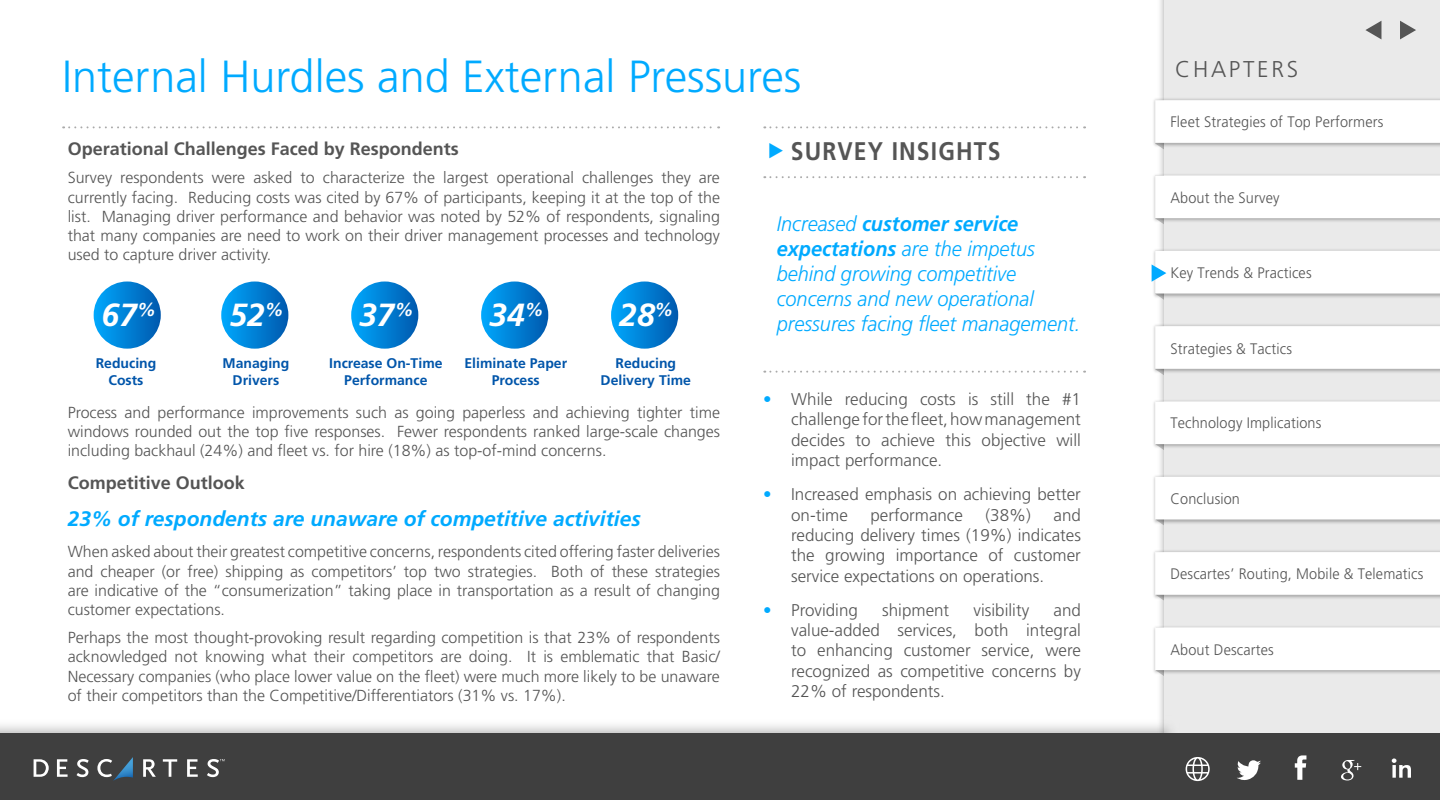
<style>
.page{position:relative;width:1440px;height:800px;background:#fff}
.page>*{position:absolute;margin:0;border:0;box-sizing:border-box;transform-origin:0 0}
.t1{font:300 45px "Frutiger LT Std";color:#0af}
.t2{font:italic 700 32px "Frutiger LT Std";color:#fff}
.t3{font:700 25.5px "Frutiger LT Std";letter-spacing:.05em;color:#555;scale:.9 1}
.t4{font:300 22.8px "Frutiger LT Std";letter-spacing:.12em;color:#555}
.t5{font:italic 300 21px/25.2px "Frutiger LT Std";color:#0af;scale:.95 1}
.t6{font:italic 700 21px "Frutiger LT Std";color:#0af}
.t7{font:italic 700 18.7px "Frutiger LT Std";color:#fff}
.t8{font:700 18px "Frutiger LT Std";color:#555}
.t9{font:300 17px/20.4px "Frutiger LT Std";color:#555;text-align:justify}
.t10{font:300 16px/19.2px "Frutiger LT Std";color:#555;text-align:justify}
.t11{font:300 15.2px "Frutiger LT Std";letter-spacing:.01em;color:#555;scale:.95 1}
.t12{font:700 14px/16.8px "Frutiger LT Std";color:#05a;text-align:center}
.s1{font-family:"Arial";font-weight:900;font-size:21.7px;color:#0af}
.s2{font-weight:700}
.s3{color:#0af}
</style>
<div class="page">
<svg style="left:1160px;top:0;width:5px;height:716px"></svg>
<div style="left:1165px;top:0;width:275px;height:800px;background:#eaeaea"></div>
<img style="left:1153px;top:97px;width:287px;height:48px">
<svg style="left:1155px;top:100px;width:285px;height:67px"></svg>
<img style="left:1153px;top:173px;width:287px;height:47px">
<svg style="left:1155px;top:175px;width:285px;height:66px"></svg>
<img style="left:1153px;top:323px;width:287px;height:48px">
<svg style="left:1155px;top:326px;width:285px;height:66px"></svg>
<img style="left:1153px;top:474px;width:287px;height:48px">
<svg style="left:1155px;top:477px;width:285px;height:66px"></svg>
<img style="left:1153px;top:399px;width:287px;height:47px">
<svg style="left:1155px;top:401px;width:285px;height:67px"></svg>
<img style="left:1153px;top:548px;width:287px;height:49px">
<svg style="left:1155px;top:552px;width:285px;height:66px"></svg>
<img style="left:1153px;top:625px;width:287px;height:47px">
<svg style="left:1155px;top:627px;width:285px;height:67px"></svg>
<svg style="left:1400px;top:21px;width:16px;height:18px"></svg>
<svg style="left:1365px;top:21px;width:16px;height:18px"></svg>
<svg style="left:0;top:716px;width:1172px;height:17px"></svg>
<div style="left:0;top:733px;width:1440px;height:67px;background:#3f3f3f"></div>
<svg style="left:1392px;top:758px;width:19px;height:20px"></svg>
<svg style="left:1341px;top:760px;width:20px;height:20px"></svg>
<svg style="left:1295px;top:755px;width:11px;height:25px"></svg>
<svg style="left:1237px;top:760px;width:24px;height:20px"></svg>
<svg style="left:1186px;top:757px;width:24px;height:24px"></svg>
<svg style="left:34px;top:759px;width:15px;height:18px"></svg>
<svg style="left:57px;top:759px;width:11px;height:18px"></svg>
<svg style="left:77px;top:759px;width:12px;height:18px"></svg>
<svg style="left:143px;top:759px;width:13px;height:18px"></svg>
<svg style="left:163px;top:759px;width:14px;height:18px"></svg>
<svg style="left:187px;top:759px;width:11px;height:18px"></svg>
<svg style="left:207px;top:759px;width:18px;height:18px"></svg>
<svg style="left:97px;top:757px;width:36px;height:24px"></svg>
<svg style="left:1152px;top:251px;width:288px;height:66px"></svg>
<svg style="left:63px;top:126px;width:656px;height:2px"></svg>
<svg style="left:764px;top:371px;width:321px;height:2px"></svg>
<svg style="left:764px;top:176px;width:321px;height:2px"></svg>
<svg style="left:764px;top:126px;width:321px;height:2px"></svg>
<div style="left:94px;top:281px;width:67px;height:68px;background:linear-gradient(to right,#00a7fc,#085db0);border-radius:34px"></div>
<div style="left:221px;top:281px;width:67px;height:68px;background:linear-gradient(to right,#09acfe,#0059ae);border-radius:34px"></div>
<div style="left:351px;top:281px;width:67px;height:68px;background:linear-gradient(to right,#08abfe,#0059af);border-radius:34px"></div>
<svg style="left:481px;top:281px;width:67px;height:68px;background:#0482d6"></svg>
<div style="left:611px;top:281px;width:67px;height:68px;background:linear-gradient(to right,#06aafd,#015aaf);border-radius:34px"></div>
<h1 class="t1" style="left:62px;top:51px;width:741px">Internal Hurdles and External Pressures</h1>
<p class="t8" style="left:68px;top:138px;width:393px">Operational Challenges Faced by Respondents</p>
<p class="t10" style="left:68px;top:169px;width:654px">Survey respondents were asked to characterize the largest operational challenges they are currently facing. Reducing costs was cited by 67% of participants, keeping it at the top of the list. Managing driver performance and behavior was noted by 52% of respondents, signaling that many companies are need to work on their driver management processes and technology used to capture driver activity.</p>
<h3 class="t3" style="left:767px;top:136px;width:261px"><span class="s1">►</span> SURVEY INSIGHTS</h3>
<h3 class="t5" style="left:777px;top:211px;width:273px">Increased <span class="s2">customer service expectations</span> are the impetus behind growing competitive concerns and new operational</h3>
<p class="t7" style="left:137px;top:298px;width:20px">%</p>
<h2 class="t2" style="left:229px;top:296px;width:56px">52<sup>%</sup></h2>
<p class="t12" style="left:223px;top:355px;width:68px">Managing<br>Drivers</p>
<h2 class="t2" style="left:359px;top:296px;width:56px">37<sup>%</sup></h2>
<p class="t12" style="left:329px;top:355px;width:115px">Increase On-Time<br>Performance</p>
<h2 class="t2" style="left:489px;top:296px;width:56px">34<sup>%</sup></h2>
<p class="t12" style="left:464px;top:355px;width:104px">Eliminate Paper<br>Process</p>
<h2 class="t2" style="left:619px;top:296px;width:56px">28<sup>%</sup></h2>
<p class="t12" style="left:601px;top:355px;width:92px">Reducing<br>Delivery Time</p>
<h2 class="t2" style="left:102px;top:296px;width:37px">67</h2>
<h3 class="t5" style="left:777px;top:312px;width:321px">pressures facing fleet management.</h3>
<p class="t12" style="left:96px;top:355px;width:62px">Reducing<br>Costs</p>
<p class="t10" style="left:68px;top:403px;width:654px">Process and performance improvements such as going paperless and achieving tighter time windows rounded out the top five responses. Fewer respondents ranked large-scale changes including backhaul (24%) and fleet vs. for hire (18%) as top-of-mind concerns.</p>
<p class="t8" style="left:68px;top:473px;width:179px">Competitive Outlook</p>
<h3 class="t6" style="left:68px;top:507px;width:574px">23% of respondents are unaware of competitive activities</h3>
<p class="t10" style="left:68px;top:543px;width:654px">When asked about their greatest competitive concerns, respondents cited offering faster deliveries and cheaper (or free) shipping as competitors’ top two strategies. Both of these strategies are indicative of the “consumerization” taking place in transportation as a result of changing customer expectations.</p>
<p class="t10" style="left:68px;top:628px;width:654px">Perhaps the most thought-provoking result regarding competition is that 23% of respondents acknowledged not knowing what their competitors are doing. It is emblematic that Basic/ Necessary companies (who place lower value on the fleet) were much more likely to be unaware of their competitors than the Competitive/Differentiators (31% vs. 17%).</p>
<p class="t9" style="left:791px;top:389px;width:291px;text-indent:-28px"><span class="s3">•</span> While reducing costs is still the #1 challenge for the fleet, how management decides to achieve this objective will impact performance.</p>
<p class="t9" style="left:791px;top:484px;width:291px;text-indent:-28px"><span class="s3">•</span> Increased emphasis on achieving better on-time</p>
<p class="t9" style="left:870px;top:505px;width:94px">performance</p>
<p class="t9" style="left:986px;top:505px;width:47px">(38%)</p>
<p class="t9" style="left:791px;top:505px;width:291px;text-indent:262px">and reducing delivery times (19%) indicates the growing importance of customer service expectations on operations.</p>
<p class="t9" style="left:763px;top:600px;width:96px"><span class="s3">•</span> Providing</p>
<p class="t9" style="left:882px;top:600px;width:69px">shipment</p>
<p class="t9" style="left:974px;top:600px;width:57px">visibility</p>
<p class="t9" style="left:791px;top:600px;width:291px;text-indent:262px">and value-added services, both integral to enhancing customer service, were recognized as competitive concerns by 22% of respondents.</p>
<h3 class="t4" style="left:1175px;top:56px;width:125px">CHAPTERS</h3>
<p class="t11" style="left:1170px;top:113px;width:226px">Fleet Strategies of Top Performers</p>
<p class="t11" style="left:1170px;top:189px;width:116px">About the Survey</p>
<p class="t11" style="left:1170px;top:264px;width:150px">Key Trends &amp; Practices</p>
<p class="t11" style="left:1170px;top:340px;width:130px">Strategies &amp; Tactics</p>
<p class="t11" style="left:1170px;top:414px;width:161px">Technology Implications</p>
<p class="t11" style="left:1170px;top:490px;width:75px">Conclusion</p>
<p class="t11" style="left:1170px;top:565px;width:268px">Descartes’ Routing, Mobile &amp; Telematics</p>
<p class="t11" style="left:1170px;top:641px;width:110px">About Descartes</p>
</div>
